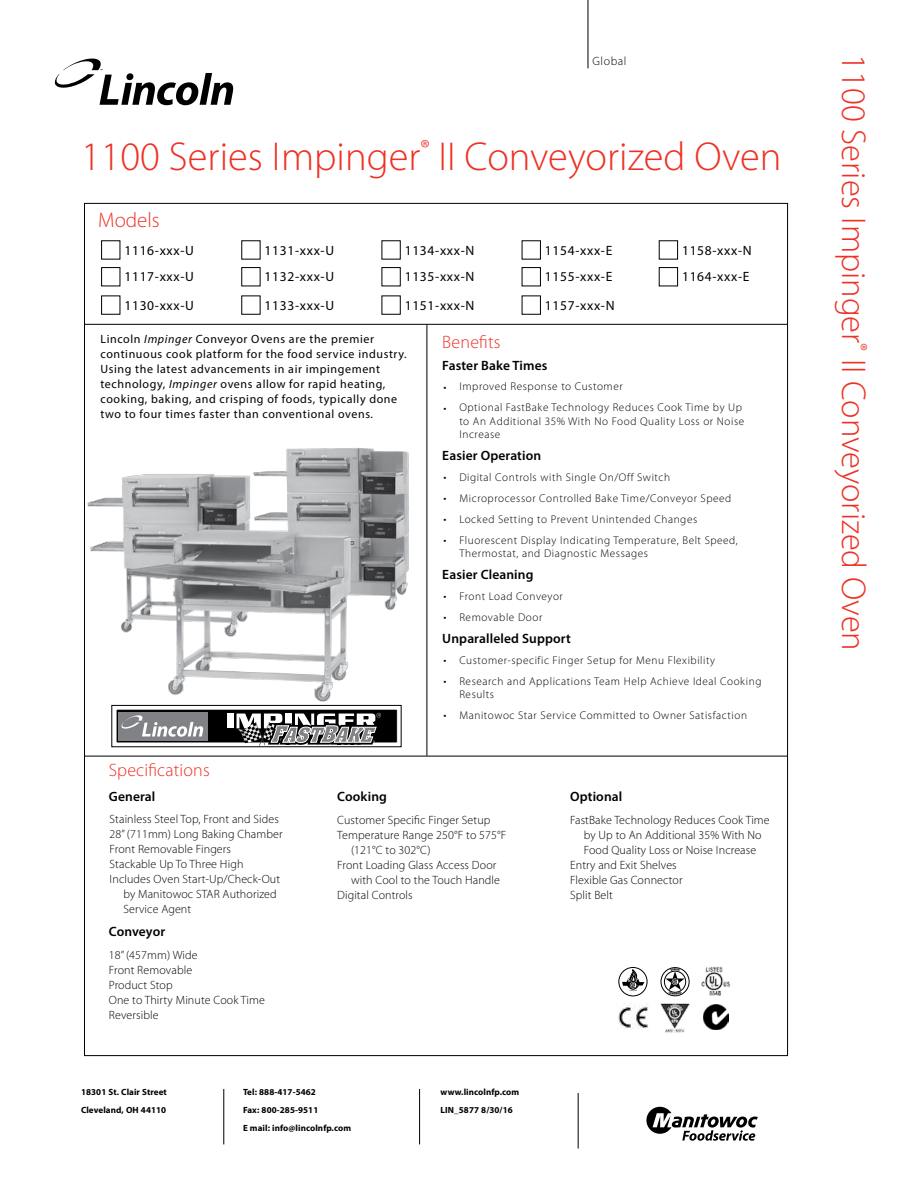
<style>
.page{position:relative;width:918px;height:1188px;background:#fff}
.page>*{position:absolute;margin:0;border:0;box-sizing:border-box;transform-origin:0 0}
.t1{font:300 40.5px "Myriad Pro";color:#ee3124}
.t2{font:300 34.5px "Myriad Pro";color:#ee3124}
.t3{font:300 21px "Myriad Pro";color:#ee3124}
.t4{font:300 18px "Myriad Pro";letter-spacing:.01em;color:#ee3124}
.t5{font:13.5px/26.8px "Myriad Pro";letter-spacing:.05em;color:#000}
.t6{font:600 13.5px "Myriad Pro";letter-spacing:.01em;color:#000}
.t7{font:300 12px/15px "Myriad Pro";letter-spacing:.01em;color:#000}
.t8{font:12px/15px "Myriad Pro";letter-spacing:.05em;color:#000}
.t9{font:300 11.25px/13.5px "Myriad Pro";letter-spacing:.05em;color:#000}
.t10{font:700 9px/18px "Myriad Pro";letter-spacing:.01em;color:#000}
.s1{font-size:12px}
.s2{font-style:italic}
</style>
<div class="page">
<svg style="left:54px;top:58px;width:179px;height:47px"></svg>
<hr style="left:84px;top:324px;width:703px;height:1px;background:#000">
<hr style="left:85px;top:756px;width:703px;height:1px;background:#000">
<hr style="left:427px;top:325px;width:1px;height:431px;background:#000">
<hr style="left:588px;top:0;width:1px;height:68px;background:#000">
<div style="left:101px;top:267px;width:19px;height:19px;border:1px solid #000"></div>
<div style="left:101px;top:296px;width:19px;height:19px;border:1px solid #000"></div>
<div style="left:382px;top:267px;width:19px;height:19px;border:1px solid #000"></div>
<div style="left:522px;top:267px;width:19px;height:19px;border:1px solid #000"></div>
<div style="left:522px;top:296px;width:19px;height:19px;border:1px solid #000"></div>
<div style="left:659px;top:267px;width:19px;height:19px;border:1px solid #000"></div>
<div style="left:659px;top:240px;width:19px;height:20px;border:1px solid #000"></div>
<img style="left:660px;top:1003px;width:30px;height:30px">
<div style="left:618px;top:967px;width:29px;height:29px;border:1px solid #000;border-radius:50%"></div>
<svg style="left:622px;top:969px;width:23px;height:22px"></svg>
<div style="left:664px;top:971px;width:22px;height:21px;border:1px solid #000;border-radius:50%"></div>
<div style="left:661px;top:967px;width:28px;height:29px;border:1px solid #000;border-radius:50%"></div>
<svg style="left:665px;top:968px;width:20px;height:28px"></svg>
<img style="left:617px;top:1003px;width:32px;height:27px">
<img style="left:701px;top:967px;width:30px;height:29px">
<img style="left:703px;top:1005px;width:26px;height:25px">
<div style="left:116px;top:709px;width:281px;height:34px;background:#000"></div>
<div style="left:119px;top:712px;width:89px;height:29px;background:#808285"></div>
<svg style="left:121px;top:715px;width:82px;height:22px"></svg>
<div style="left:227px;top:714px;width:6px;height:14px;background:#fff"></div>
<svg style="left:237px;top:715px;width:146px;height:33px"></svg>
<svg style="left:646px;top:1107px;width:112px;height:34px"></svg>
<hr style="left:578px;top:1093px;width:1px;height:56px;background:#000">
<hr style="left:223px;top:1089px;width:1px;height:55px;background:#000">
<hr style="left:419px;top:1089px;width:1px;height:55px;background:#000">
<img style="left:84px;top:428px;width:343px;height:287px">
<p class="t7" style="left:592px;top:53px;width:36px">Global</p>
<h2 class="t2" style="left:874px;top:54px;width:598px;rotate:90deg">1100 Series Impinger<sup>®</sup> II Conveyorized Oven</h2>
<h1 class="t1" style="left:81px;top:132px;width:702px">1100 Series Impinger<sup>®</sup> II Conveyorized Oven</h1>
<h3 class="t3" style="left:98px;top:207px;width:63px">Models</h3>
<p class="t5" style="left:124px;top:236px;width:71px">1116-xxx-U<br>1117-xxx-U</p>
<p class="t5" style="left:124px;top:292px;width:71px">1130-xxx-U</p>
<p class="t5" style="left:265px;top:236px;width:71px">1131-xxx-U<br>1132-xxx-U</p>
<p class="t5" style="left:265px;top:292px;width:71px">1133-xxx-U</p>
<p class="t5" style="left:405px;top:236px;width:71px">1134-xxx-N<br>1135-xxx-N</p>
<p class="t5" style="left:405px;top:292px;width:71px">1151-xxx-N</p>
<p class="t5" style="left:545px;top:236px;width:69px">1154-xxx-E<br>1155-xxx-E</p>
<p class="t5" style="left:545px;top:292px;width:71px">1157-xxx-N</p>
<p class="t5" style="left:682px;top:236px;width:71px">1158-xxx-N</p>
<p class="t5" style="left:682px;top:263px;width:69px">1164-xxx-E</p>
<h3 class="t4" style="left:442px;top:331px;width:60px">Benefits</h3>
<p class="t6" style="left:442px;top:357px;width:107px">Faster Bake Times</p>
<p class="t9" style="left:443px;top:379px;width:181px"><span class="s1">•</span> Improved Response to Customer</p>
<p class="t9" style="left:459px;top:400px;width:286px;text-indent:-16px"><span class="s1">•</span> Optional FastBake Technology Reduces Cook Time by Up to An Additional 35% With No Food Quality Loss or Noise<br>Increase</p>
<p class="t6" style="left:442px;top:447px;width:100px">Easier Operation</p>
<p class="t9" style="left:443px;top:470px;width:228px"><span class="s1">•</span> Digital Controls with Single On/Off Switch</p>
<p class="t9" style="left:443px;top:491px;width:290px"><span class="s1">•</span> Microprocessor Controlled Bake Time/Conveyor Speed</p>
<p class="t9" style="left:443px;top:512px;width:255px"><span class="s1">•</span> Locked Setting to Prevent Unintended Changes</p>
<p class="t9" style="left:459px;top:533px;width:280px;text-indent:-16px"><span class="s1">•</span> Fluorescent Display Indicating Temperature, Belt Speed,<br>Thermostat, and Diagnostic Messages</p>
<p class="t6" style="left:442px;top:566px;width:93px">Easier Cleaning</p>
<p class="t9" style="left:443px;top:589px;width:121px"><span class="s1">•</span> Front Load Conveyor</p>
<p class="t9" style="left:443px;top:610px;width:100px"><span class="s1">•</span> Removable Door</p>
<p class="t6" style="left:442px;top:630px;width:130px">Unparalleled Support</p>
<p class="t9" style="left:443px;top:653px;width:273px"><span class="s1">•</span> Customer-specific Finger Setup for Menu Flexibility</p>
<p class="t9" style="left:459px;top:674px;width:304px;text-indent:-16px"><span class="s1">•</span> Research and Applications Team Help Achieve Ideal Cooking<br>Results</p>
<p class="t9" style="left:443px;top:708px;width:305px"><span class="s1">•</span> Manitowoc Star Service Committed to Owner Satisfaction</p>
<p class="t8" style="left:100px;top:331px;width:308px">Lincoln <span class="s2">Impinger</span> Conveyor Ovens are the premier continuous cook platform for the food service industry.<br>Using the latest advancements in air impingement technology, <span class="s2">Impinger</span> ovens allow for rapid heating, cooking, baking, and crisping of foods, typically done two to four times faster than conventional ovens.</p>
<h3 class="t4" style="left:109px;top:759px;width:103px">Specifications</h3>
<p class="t6" style="left:109px;top:788px;width:48px">General</p>
<p class="t7" style="left:110px;top:812px;width:171px">Stainless Steel Top, Front and Sides</p>
<p class="t7" style="left:110px;top:827px;width:175px">28” (711mm) Long Baking Chamber</p>
<p class="t7" style="left:110px;top:842px;width:123px">Front Removable Fingers</p>
<p class="t7" style="left:110px;top:857px;width:135px">Stackable Up To Three High</p>
<p class="t7" style="left:110px;top:872px;width:172px">Includes Oven Start-Up/Check-Out</p>
<p class="t7" style="left:123px;top:887px;width:155px">by Manitowoc STAR Authorized</p>
<p class="t7" style="left:123px;top:902px;width:69px">Service Agent</p>
<p class="t6" style="left:109px;top:923px;width:58px">Conveyor</p>
<p class="t7" style="left:109px;top:947px;width:157px">18” (457mm) Wide<br>Front Removable<br>Product Stop<br>One to Thirty Minute Cook Time<br>Reversible</p>
<p class="t6" style="left:337px;top:788px;width:51px">Cooking</p>
<p class="t7" style="left:337px;top:813px;width:155px">Customer Specific Finger Setup</p>
<p class="t7" style="left:337px;top:828px;width:171px">Temperature Range 250°F to 575°F</p>
<p class="t7" style="left:351px;top:843px;width:81px">(121°C to 302°C)</p>
<p class="t7" style="left:337px;top:858px;width:161px">Front Loading Glass Access Door</p>
<p class="t7" style="left:351px;top:873px;width:151px">with Cool to the Touch Handle</p>
<p class="t7" style="left:337px;top:888px;width:77px">Digital Controls</p>
<p class="t10" style="left:81px;top:1083px;width:87px">18301 St. Clair Street<br>Cleveland, OH 44110</p>
<p class="t10" style="left:243px;top:1083px;width:110px">Tel: 888-417-5462<br>Fax: 800-285-9511<br>E mail: info@lincolnfp.com</p>
<p class="t10" style="left:441px;top:1083px;width:80px">www.lincolnfp.com<br>LIN_5877 8/30/16</p>
<p class="t6" style="left:570px;top:788px;width:54px">Optional</p>
<p class="t7" style="left:570px;top:813px;width:201px">FastBake Technology Reduces Cook Time</p>
<p class="t7" style="left:584px;top:828px;width:179px">by Up to An Additional 35% With No</p>
<p class="t7" style="left:584px;top:843px;width:174px">Food Quality Loss or Noise Increase</p>
<p class="t7" style="left:570px;top:858px;width:108px">Entry and Exit Shelves</p>
<p class="t7" style="left:570px;top:873px;width:114px">Flexible Gas Connector</p>
<p class="t7" style="left:570px;top:888px;width:44px">Split Belt</p>
</div>
